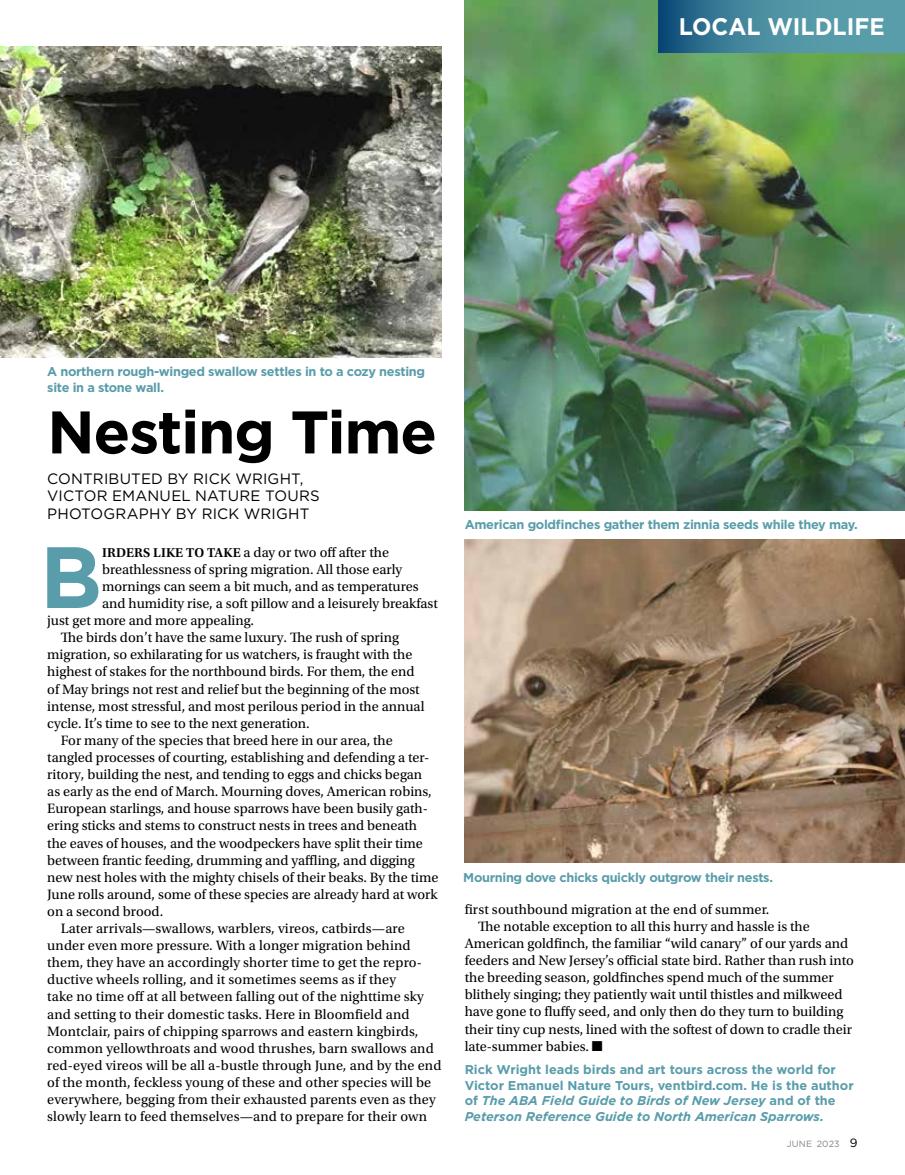
<style>
.page{position:relative;width:905px;height:1175px;background:#fff}
.page>*{position:absolute;margin:0;border:0;box-sizing:border-box;transform-origin:0 0}
.t1{font:700 86.85px "Gotham";color:#599daa}
.t2{font:700 60px "Gotham";letter-spacing:-.02em;color:#000}
.t3{font:700 24px "Gotham";color:#fff;scale:.95 1}
.t4{font:15px/17.2px "Gotham";letter-spacing:.01em;color:#000}
.t5{font:14.25px "Utopia Std";color:#000}
.t6{font:700 12.75px/15.8px "Gotham";color:#599daa}
.t7{font:700 12.75px/15.8px "Gotham";letter-spacing:-.025em;color:#599daa}
.t8{font:9px "Gotham";letter-spacing:.01em;color:#808285}
.s1{font-weight:600;font-size:13.5px}
.s2{font-style:italic}
.s3{font-size:12px;color:#000}
</style>
<div class="page">
<img style="left:464px;top:0;width:440px;height:511px">
<img style="left:464px;top:540px;width:440px;height:323px">
<img style="left:0;top:47px;width:442px;height:310px">
<svg style="left:658px;top:0;width:246px;height:52px;background:#44879c"></svg>
<h3 class="t3" style="left:679px;top:10px;width:218px">LOCAL WILDLIFE</h3>
<p class="t7" style="left:47px;top:363px;width:379px">A northern rough-winged swallow settles in to a cozy nesting site in a stone wall.</p>
<h2 class="t2" style="left:47px;top:392px;width:391px">Nesting Time</h2>
<p class="t4" style="left:47px;top:470px;width:274px">CONTRIBUTED BY RICK WRIGHT,<br>VICTOR EMANUEL NATURE TOURS<br>PHOTOGRAPHY BY RICK WRIGHT</p>
<h1 class="t1" style="left:40px;top:519px;width:64px">B</h1>
<p class="t5" style="left:102px;top:544px;width:288px"><span class="s1">IRDERS LIKE TO TAKE</span> a day or two off after the</p>
<p class="t5" style="left:102px;top:561px;width:302px">breathlessness of spring migration. All those early</p>
<p class="t5" style="left:102px;top:578px;width:318px">mornings can seem a bit much, and as temperatures</p>
<p class="t5" style="left:102px;top:595px;width:337px">and humidity rise, a soft pillow and a leisurely breakfast</p>
<p class="t5" style="left:47px;top:613px;width:208px">just get more and more appealing.</p>
<p class="t5" style="left:61px;top:630px;width:340px">The birds don’t have the same luxury. The rush of spring</p>
<p class="t5" style="left:47px;top:647px;width:366px">migration, so exhilarating for us watchers, is fraught with the</p>
<p class="t5" style="left:47px;top:664px;width:368px">highest of stakes for the northbound birds. For them, the end</p>
<p class="t5" style="left:47px;top:681px;width:374px">of May brings not rest and relief but the beginning of the most</p>
<p class="t5" style="left:47px;top:698px;width:379px">intense, most stressful, and most perilous period in the annual</p>
<p class="t5" style="left:47px;top:715px;width:264px">cycle. It’s time to see to the next generation.</p>
<p class="t5" style="left:61px;top:732px;width:333px">For many of the species that breed here in our area, the</p>
<p class="t5" style="left:47px;top:749px;width:383px">tangled processes of courting, establishing and defending a ter-</p>
<p class="t5" style="left:47px;top:766px;width:376px">ritory, building the nest, and tending to eggs and chicks began</p>
<p class="t5" style="left:47px;top:784px;width:386px">as early as the end of March. Mourning doves, American robins,</p>
<p class="t5" style="left:47px;top:801px;width:382px">European starlings, and house sparrows have been busily gath-</p>
<p class="t5" style="left:47px;top:818px;width:371px">ering sticks and stems to construct nests in trees and beneath</p>
<p class="t5" style="left:47px;top:835px;width:377px">the eaves of houses, and the woodpeckers have split their time</p>
<p class="t5" style="left:47px;top:852px;width:369px">between frantic feeding, drumming and yaffling, and digging</p>
<p class="t5" style="left:47px;top:869px;width:393px">new nest holes with the mighty chisels of their beaks. By the time</p>
<p class="t5" style="left:47px;top:886px;width:392px">June rolls around, some of these species are already hard at work</p>
<p class="t5" style="left:47px;top:903px;width:117px">on a second brood.</p>
<p class="t5" style="left:61px;top:920px;width:345px">Later arrivals—swallows, warblers, vireos, catbirds—are</p>
<p class="t5" style="left:47px;top:937px;width:365px">under even more pressure. With a longer migration behind</p>
<p class="t5" style="left:47px;top:955px;width:376px">them, they have an accordingly shorter time to get the repro-</p>
<p class="t5" style="left:47px;top:972px;width:350px">ductive wheels rolling, and it sometimes seems as if they</p>
<p class="t5" style="left:47px;top:989px;width:378px">take no time off at all between falling out of the nighttime sky</p>
<p class="t5" style="left:47px;top:1006px;width:364px">and setting to their domestic tasks. Here in Bloomfield and</p>
<p class="t5" style="left:47px;top:1023px;width:372px">Montclair, pairs of chipping sparrows and eastern kingbirds,</p>
<p class="t5" style="left:47px;top:1040px;width:388px">common yellowthroats and wood thrushes, barn swallows and</p>
<p class="t5" style="left:47px;top:1057px;width:396px">red-eyed vireos will be all a-bustle through June, and by the end</p>
<p class="t5" style="left:47px;top:1074px;width:385px">of the month, feckless young of these and other species will be</p>
<p class="t5" style="left:47px;top:1091px;width:390px">everywhere, begging from their exhausted parents even as they</p>
<p class="t5" style="left:47px;top:1108px;width:381px">slowly learn to feed themselves—and to prepare for their own</p>
<p class="t7" style="left:464px;top:516px;width:394px">American goldfinches gather them zinnia seeds while they may.</p>
<p class="t7" style="left:463px;top:870px;width:311px">Mourning dove chicks quickly outgrow their nests.</p>
<p class="t5" style="left:464px;top:901px;width:306px">first southbound migration at the end of summer.</p>
<p class="t5" style="left:478px;top:918px;width:333px">The notable exception to all this hurry and hassle is the</p>
<p class="t5" style="left:464px;top:935px;width:385px">American goldfinch, the familiar “wild canary” of our yards and</p>
<p class="t5" style="left:464px;top:952px;width:390px">feeders and New Jersey’s official state bird. Rather than rush into</p>
<p class="t5" style="left:464px;top:970px;width:370px">the breeding season, goldfinches spend much of the summer</p>
<p class="t5" style="left:464px;top:987px;width:379px">blithely singing; they patiently wait until thistles and milkweed</p>
<p class="t5" style="left:464px;top:1004px;width:380px">have gone to fluffy seed, and only then do they turn to building</p>
<p class="t5" style="left:464px;top:1021px;width:388px">their tiny cup nests, lined with the softest of down to cradle their</p>
<p class="t5" style="left:464px;top:1038px;width:139px">late-summer babies. ■</p>
<p class="t6" style="left:464px;top:1061px;width:390px">Rick Wright leads birds and art tours across the world for Victor Emanuel Nature Tours, ventbird.com. He is the author of <span class="s2">The ABA Field Guide to Birds of New Jersey</span> and of the <span class="s2">Peterson Reference Guide to North American Sparrows.</span></p>
<p class="t8" style="left:786px;top:1138px;width:72px">JUNE 2023 <span class="s3">9</span></p>
</div>
